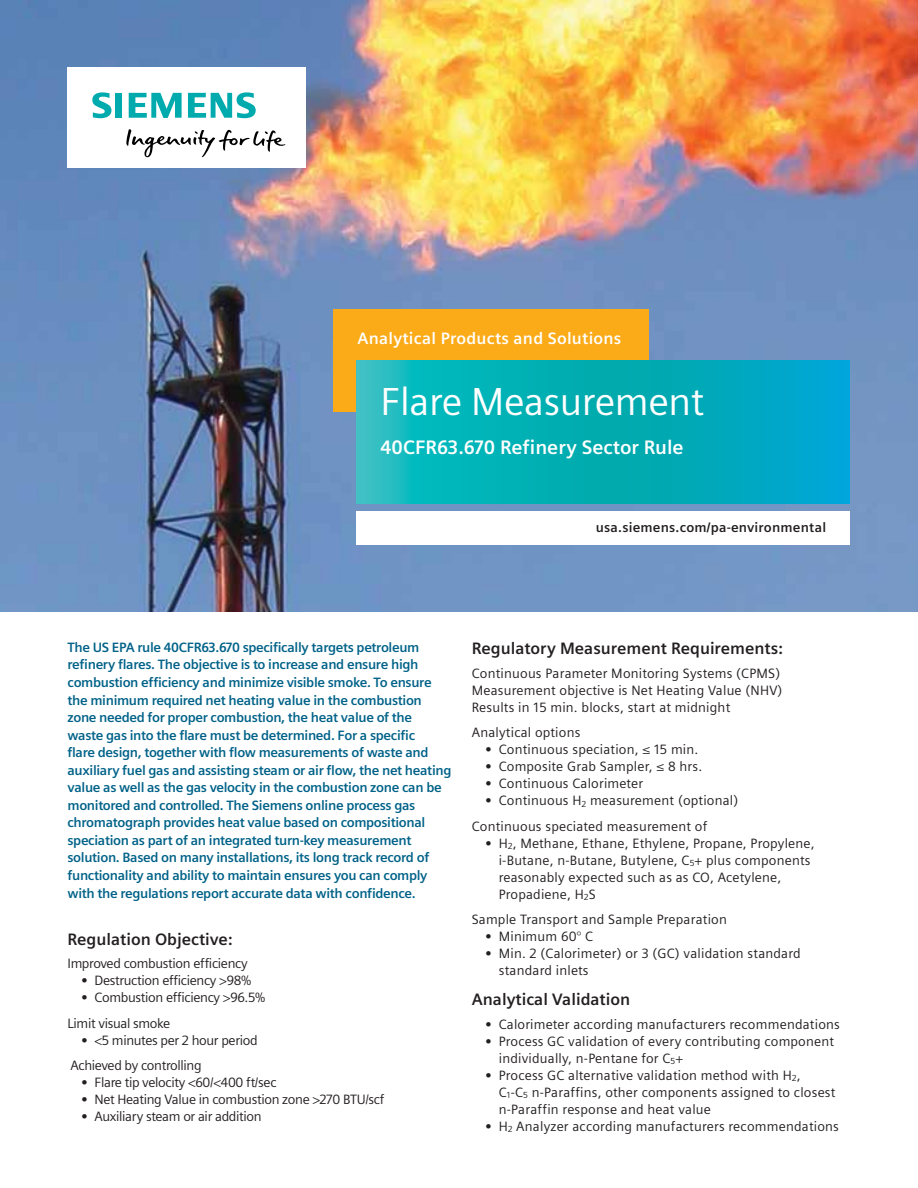
<style>
.page{position:relative;width:918px;height:1188px;background:#fff}
.page>*{position:absolute;margin:0;border:0;box-sizing:border-box;transform-origin:0 0}
.t1{font:39px "Siemens Sans";letter-spacing:-.01em;color:#fff}
.t2{font:700 19.5px "Siemens Sans";color:#fff}
.t3{font:700 16.5px "Siemens Sans";color:#231f20}
.t4{font:700 16.5px "Siemens Sans";letter-spacing:.015em;color:#fff}
.t5{font:13.5px/17px "Siemens Sans";letter-spacing:.015em;color:#231f20}
.t6{font:700 13.5px/17.5px "Siemens Sans";letter-spacing:-.025em;color:#006288}
.t7{font:13.5px/25.5px "Siemens Sans";letter-spacing:-.025em;color:#231f20}
.t8{font:700 13.5px "Siemens Sans";letter-spacing:.015em;color:#231f20}
.s1{font-weight:700}
</style>
<div class="page">
<img style="left:0;top:0;width:918px;height:612px">
<div style="left:67px;top:67px;width:238px;height:101px;background:#fff"></div>
<svg style="left:126px;top:129px;width:159px;height:28px"></svg>
<svg style="left:92px;top:92px;width:30px;height:26px"></svg>
<svg style="left:129px;top:93px;width:53px;height:25px"></svg>
<svg style="left:188px;top:92px;width:68px;height:26px"></svg>
<div style="left:334px;top:309px;width:315px;height:102px;background:#fbab18"></div>
<svg style="left:357px;top:361px;width:493px;height:142px;background:#05afbb"></svg>
<div style="left:357px;top:511px;width:493px;height:33px;background:#fff"></div>
<p class="t4" style="left:358px;top:329px;width:265px">Analytical Products and Solutions</p>
<h1 class="t1" style="left:381px;top:379px;width:325px">Flare Measurement</h1>
<h2 class="t2" style="left:381px;top:436px;width:305px">40CFR63.670 Refinery Sector Rule</h2>
<p class="t8" style="left:596px;top:520px;width:232px">usa.siemens.com/pa-environmental</p>
<p class="t6" style="left:68px;top:639px;width:386px">The US EPA rule 40CFR63.670 specifically targets petroleum refinery flares. The objective is to increase and ensure high combustion efficiency and minimize visible smoke. To ensure the minimum required net heating value in the combustion zone needed for proper combustion, the heat value of the waste gas into the flare must be determined. For a specific<br>flare design, together with flow measurements of waste and auxiliary fuel gas and assisting steam or air flow, the net heating value as well as the gas velocity in the combustion zone can be monitored and controlled. The Siemens online process gas chromatograph provides heat value based on compositional speciation as part of an integrated turn-key measurement solution. Based on many installations, its long track record of functionality and ability to maintain ensures you can comply with the regulations report accurate data with confidence.</p>
<p class="t3" style="left:68px;top:929px;width:167px">Regulation Objective:</p>
<p class="t7" style="left:68px;top:951px;width:182px">Improved combustion efficiency</p>
<p class="t7" style="left:81px;top:968px;width:172px"><span class="s1">•</span> Destruction efficiency &gt;98%</p>
<p class="t7" style="left:68px;top:985px;width:199px;text-indent:14px"><span class="s1">•</span> Combustion efficiency &gt;96.5%<br>Limit visual smoke</p>
<p class="t7" style="left:71px;top:1027px;width:189px;text-indent:10px"><span class="s1">•</span> &lt;5 minutes per 2 hour period<br>Achieved by controlling</p>
<p class="t7" style="left:81px;top:1070px;width:197px"><span class="s1">•</span> Flare tip velocity &lt;60/&lt;400 ft/sec</p>
<p class="t7" style="left:81px;top:1087px;width:305px"><span class="s1">•</span> Net Heating Value in combustion zone &gt;270 BTU/scf</p>
<p class="t7" style="left:81px;top:1104px;width:182px"><span class="s1">•</span> Auxiliary steam or air addition</p>
<p class="t3" style="left:472px;top:639px;width:313px">Regulatory Measurement Requirements:</p>
<p class="t5" style="left:472px;top:665px;width:312px">Continuous Parameter Monitoring Systems (CPMS)<br>Measurement objective is Net Heating Value (NHV)<br>Results in 15 min. blocks, start at midnight</p>
<p class="t5" style="left:472px;top:724px;width:110px">Analytical options</p>
<p class="t5" style="left:485px;top:741px;width:215px"><span class="s1">•</span> Continuous speciation, ≤ 15 min.</p>
<p class="t5" style="left:485px;top:758px;width:219px"><span class="s1">•</span> Composite Grab Sampler, ≤ 8 hrs.</p>
<p class="t5" style="left:485px;top:775px;width:160px"><span class="s1">•</span> Continuous Calorimeter</p>
<p class="t5" style="left:472px;top:788px;width:268px;line-height:25.5px;text-indent:14px"><span class="s1">•</span> Continuous H<sub>2</sub> measurement (optional)<br>Continuous speciated measurement of</p>
<p class="t5" style="left:499px;top:835px;width:318px;text-indent:-13px"><span class="s1">•</span> H<sub>2</sub>, Methane, Ethane, Ethylene, Propane, Propylene, i-Butane, n-Butane, Butylene, C<sub>5</sub>+ plus components reasonably expected such as as CO, Acetylene, Propadiene, H<sub>2</sub>S</p>
<p class="t5" style="left:472px;top:911px;width:257px">Sample Transport and Sample Preparation</p>
<p class="t5" style="left:485px;top:928px;width:109px"><span class="s1">•</span> Minimum 60° C</p>
<p class="t5" style="left:499px;top:945px;width:304px;text-indent:-14px"><span class="s1">•</span> Min. 2 (Calorimeter) or 3 (GC) validation standard standard inlets</p>
<p class="t3" style="left:472px;top:990px;width:160px">Analytical Validation</p>
<p class="t5" style="left:485px;top:1016px;width:356px"><span class="s1">•</span> Calorimeter according manufacturers recommendations</p>
<p class="t5" style="left:499px;top:1033px;width:337px;text-indent:-14px"><span class="s1">•</span> Process GC validation of every contributing component individually, n-Pentane for C<sub>5</sub>+</p>
<p class="t5" style="left:499px;top:1067px;width:338px;text-indent:-14px"><span class="s1">•</span> Process GC alternative validation method with H<sub>2</sub>,<br>C<sub>1</sub>-C<sub>5</sub> n-Paraffins, other components assigned to closest n-Paraffin response and heat value</p>
<p class="t5" style="left:485px;top:1118px;width:355px"><span class="s1">•</span> H<sub>2</sub> Analyzer according manufacturers recommendations</p>
</div>
